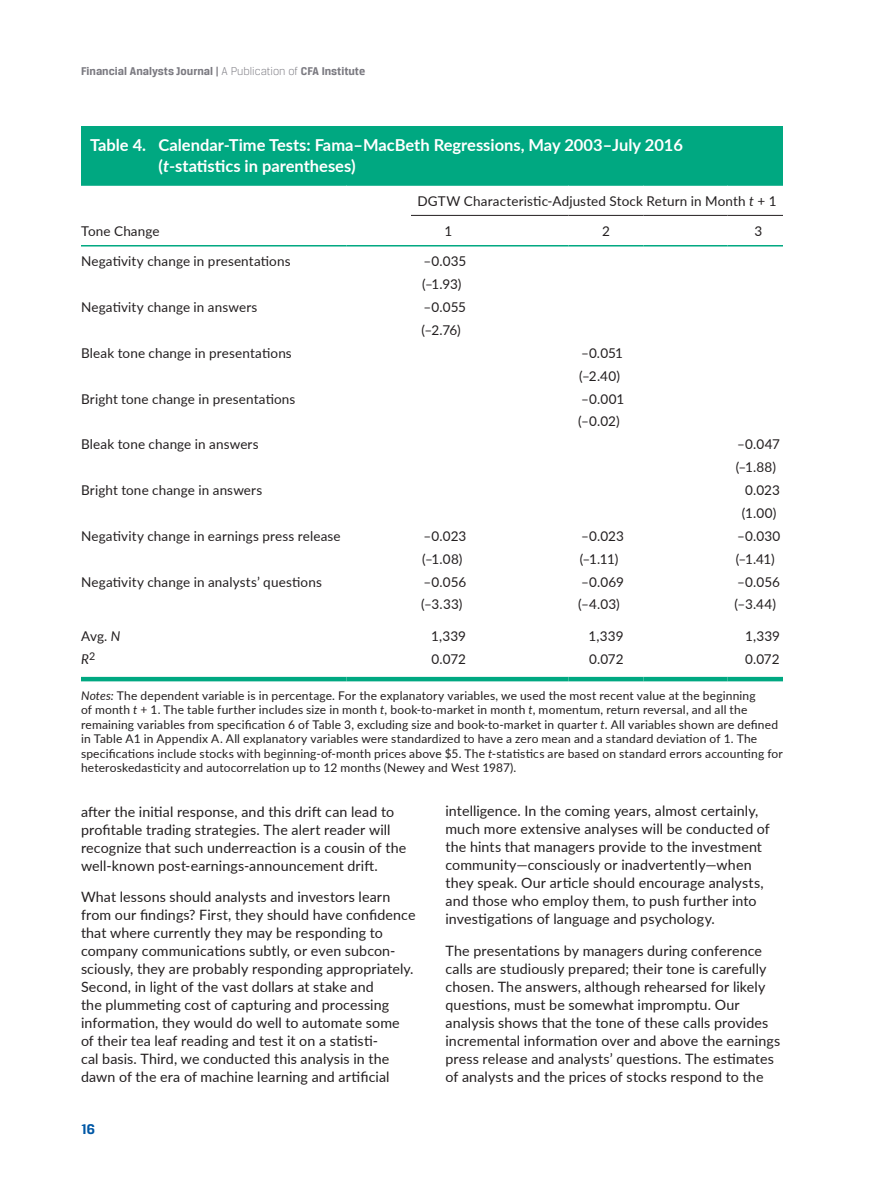
<style>
.page{position:relative;width:891px;height:1188px;background:#fff}
.page>*{position:absolute;margin:0;border:0;box-sizing:border-box;transform-origin:0 0}
.t1{font:700 16.5px/21px "Lato";color:#fff}
.t2{font:700 15px "CFA Breuer Text";color:#0158a6}
.t3{font:14.25px/18px "Lato";letter-spacing:.01em;color:#231f20}
.t4{font:13.5px/22.8px "Lato";letter-spacing:.01em;color:#231f20}
.t5{font:italic 13.5px "Lato";color:#231f20}
.t6{font:12px/14.4px "Lato";letter-spacing:.015em;color:#231f20}
.t7{font:700 12px "CFA Breuer Text";color:#7b7a81}
.s1{font-weight:300}
.s2{font-style:italic}
</style>
<div class="page">
<div style="left:81px;top:126px;width:702px;height:58px;background:#00a881"></div>
<hr style="left:411px;top:184px;width:75px;height:2px;background:#00a881">
<hr style="left:486px;top:184px;width:82px;height:2px;background:#00a881">
<hr style="left:568px;top:184px;width:76px;height:2px;background:#00a881">
<hr style="left:644px;top:184px;width:84px;height:2px;background:#00a881">
<hr style="left:728px;top:184px;width:55px;height:2px;background:#00a881">
<hr style="left:411px;top:215px;width:75px;height:1px;background:#231f20">
<hr style="left:486px;top:215px;width:82px;height:1px;background:#231f20">
<hr style="left:568px;top:215px;width:76px;height:1px;background:#231f20">
<hr style="left:644px;top:215px;width:84px;height:1px;background:#231f20">
<hr style="left:728px;top:215px;width:55px;height:1px;background:#231f20">
<hr style="left:81px;top:184px;width:265px;height:2px;background:#00a881">
<hr style="left:346px;top:184px;width:65px;height:2px;background:#00a881">
<hr style="left:81px;top:245px;width:265px;height:2px;background:#00a881">
<hr style="left:346px;top:245px;width:65px;height:2px;background:#00a881">
<hr style="left:411px;top:245px;width:75px;height:2px;background:#00a881">
<hr style="left:486px;top:245px;width:82px;height:2px;background:#00a881">
<hr style="left:568px;top:245px;width:76px;height:2px;background:#00a881">
<hr style="left:644px;top:245px;width:84px;height:2px;background:#00a881">
<hr style="left:728px;top:245px;width:55px;height:2px;background:#00a881">
<hr style="left:81px;top:677px;width:265px;height:4px;background:#00a881">
<hr style="left:346px;top:677px;width:65px;height:4px;background:#00a881">
<hr style="left:411px;top:677px;width:75px;height:4px;background:#00a881">
<hr style="left:486px;top:677px;width:82px;height:4px;background:#00a881">
<hr style="left:568px;top:677px;width:76px;height:4px;background:#00a881">
<hr style="left:644px;top:677px;width:84px;height:4px;background:#00a881">
<hr style="left:728px;top:677px;width:55px;height:4px;background:#00a881">
<p class="t7" style="left:81px;top:64px;width:286px">Financial Analysts Journal | <span class="s1">A Publication of</span> CFA Institute</p>
<p class="t1" style="left:159px;top:134px;width:526px;text-indent:-69px">Table 4. Calendar-Time Tests: Fama–MacBeth Regressions, May 2003–July 2016 (<span class="s2">t</span>-statistics in parentheses)</p>
<p class="t4" style="left:81px;top:219px;width:80px">Tone Change</p>
<p class="t4" style="left:417px;top:189px;width:361px">DGTW Characteristic-Adjusted Stock Return in Month <span class="s2">t</span> + 1</p>
<p class="t4" style="left:445px;top:219px;width:9px">1</p>
<p class="t4" style="left:602px;top:219px;width:9px">2</p>
<p class="t4" style="left:754px;top:219px;width:9px">3</p>
<p class="t4" style="left:81px;top:250px;width:211px">Negativity change in presentations</p>
<p class="t4" style="left:422px;top:250px;width:46px">–0.035 (–1.93)</p>
<p class="t4" style="left:81px;top:295px;width:178px">Negativity change in answers</p>
<p class="t4" style="left:422px;top:295px;width:46px">–0.055 (–2.76)</p>
<p class="t4" style="left:81px;top:341px;width:212px">Bleak tone change in presentations</p>
<p class="t4" style="left:579px;top:341px;width:45px">–0.051 (–2.40)</p>
<p class="t4" style="left:81px;top:387px;width:216px">Bright tone change in presentations</p>
<p class="t4" style="left:578px;top:387px;width:48px">–0.001 (–0.02)</p>
<p class="t4" style="left:81px;top:432px;width:179px">Bleak tone change in answers</p>
<p class="t4" style="left:736px;top:432px;width:46px">–0.047 (–1.88)</p>
<p class="t4" style="left:81px;top:478px;width:183px">Bright tone change in answers</p>
<p class="t4" style="left:742px;top:478px;width:39px">0.023 (1.00)</p>
<p class="t4" style="left:81px;top:524px;width:261px">Negativity change in earnings press release</p>
<p class="t4" style="left:424px;top:524px;width:44px">–0.023</p>
<p class="t4" style="left:581px;top:524px;width:44px">–0.023</p>
<p class="t4" style="left:737px;top:524px;width:45px">–0.030</p>
<p class="t4" style="left:422px;top:547px;width:42px">(–1.08)</p>
<p class="t4" style="left:580px;top:547px;width:40px">(–1.11)</p>
<p class="t4" style="left:736px;top:547px;width:41px">(–1.41)</p>
<p class="t4" style="left:81px;top:570px;width:242px">Negativity change in analysts’ questions</p>
<p class="t4" style="left:424px;top:570px;width:44px">–0.056</p>
<p class="t4" style="left:581px;top:570px;width:44px">–0.069</p>
<p class="t4" style="left:737px;top:570px;width:44px">–0.056</p>
<p class="t4" style="left:421px;top:593px;width:43px">(–3.33)</p>
<p class="t4" style="left:578px;top:593px;width:43px">(–4.03)</p>
<p class="t4" style="left:735px;top:593px;width:43px">(–3.44)</p>
<p class="t4" style="left:81px;top:624px;width:41px">Avg. <span class="s2">N</span></p>
<p class="t4" style="left:431px;top:624px;width:36px">1,339</p>
<p class="t4" style="left:589px;top:624px;width:36px">1,339</p>
<p class="t4" style="left:745px;top:624px;width:36px">1,339</p>
<p class="t5" style="left:81px;top:650px;width:16px">R<sup>2</sup></p>
<p class="t4" style="left:432px;top:647px;width:36px">0.072</p>
<p class="t4" style="left:589px;top:647px;width:36px">0.072</p>
<p class="t4" style="left:745px;top:647px;width:36px">0.072</p>
<p class="t6" style="left:81px;top:688px;width:704px"><span class="s2">Notes:</span> The dependent variable is in percentage. For the explanatory variables, we used the most recent value at the beginning<br>of month <span class="s2">t</span> + 1. The table further includes size in month <span class="s2">t</span>, book-to-market in month <span class="s2">t</span>, momentum, return reversal, and all the remaining variables from specification 6 of Table 3, excluding size and book-to-market in quarter <span class="s2">t</span>. All variables shown are defined in Table A1 in Appendix A. All explanatory variables were standardized to have a zero mean and a standard deviation of 1. The specifications include stocks with beginning-of-month prices above $5. The <span class="s2">t</span>-statistics are based on standard errors accounting for heteroskedasticity and autocorrelation up to 12 months (Newey and West 1987).</p>
<p class="t3" style="left:81px;top:802px;width:327px">after the initial response, and this drift can lead to profitable trading strategies. The alert reader will recognize that such underreaction is a cousin of the well-known post-earnings-announcement drift.</p>
<p class="t3" style="left:81px;top:887px;width:336px">What lessons should analysts and investors learn from our findings? First, they should have confidence that where currently they may be responding to company communications subtly, or even subcon&shy;sciously, they are probably responding appropriately.<br>Second, in light of the vast dollars at stake and<br>the plummeting cost of capturing and processing information, they would do well to automate some of their tea leaf reading and test it on a statisti-<br>cal basis. Third, we conducted this analysis in the dawn of the era of machine learning and artificial</p>
<p class="t2" style="left:81px;top:1121px;width:16px">16</p>
<p class="t3" style="left:446px;top:802px;width:326px">intelligence. In the coming years, almost certainly, much more extensive analyses will be conducted of the hints that managers provide to the investment community—consciously or inadvertently—when they speak. Our article should encourage analysts, and those who employ them, to push further into investigations of language and psychology.</p>
<p class="t3" style="left:446px;top:941px;width:336px">The presentations by managers during conference calls are studiously prepared; their tone is carefully chosen. The answers, although rehearsed for likely questions, must be somewhat impromptu. Our analysis shows that the tone of these calls provides incremental information over and above the earnings press release and analysts’ questions. The estimates of analysts and the prices of stocks respond to the</p>
</div>
